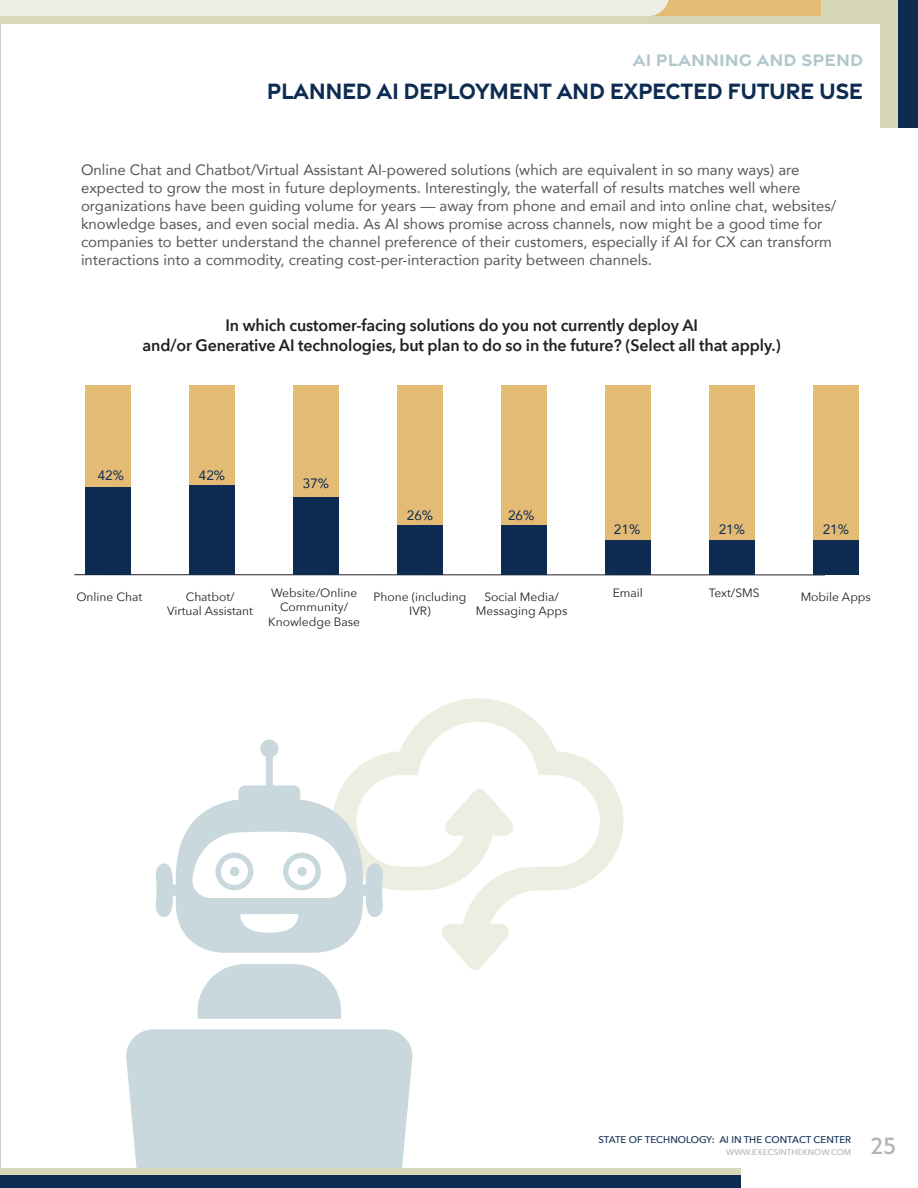
<style>
.page{position:relative;width:918px;height:1188px;background:#fff}
.page>*{position:absolute;margin:0;border:0;box-sizing:border-box;transform-origin:0 0}
.t1{font:500 25.5px "Gravesend Sans";color:#b2b3b3}
.t2{font:700 24px "Gravesend Sans";letter-spacing:-.02em;color:#0e2c52;scale:.92 1}
.t3{font:700 18px "Gravesend Sans";color:#b0c8cd}
.graph_Header{font:600 16.5px "Avenir Next";letter-spacing:-.01em;color:#231f20}
.t4{font:15px/18px "Avenir";color:#57585a}
.t5{font:13.5px "Avenir";color:#0e2c52}
.t6{font:12px/14.4px "Avenir Next";color:#231f20;text-align:center}
.t7{font:500 9.75px "Avenir Next";color:#0e2c52}
.t8{font:500 8.25px "Avenir Next";color:#b2b3b3}
</style>
<div class="page">
<hr style="left:74px;top:574px;width:751px;height:1px;background:#231f20">
<div style="left:85px;top:385px;width:46px;height:189px;background:#e4bb74"></div>
<div style="left:85px;top:487px;width:46px;height:87px;background:#0e2c52"></div>
<div style="left:189px;top:385px;width:46px;height:189px;background:#e4bb74"></div>
<div style="left:189px;top:485px;width:46px;height:89px;background:#0e2c52"></div>
<div style="left:293px;top:385px;width:46px;height:189px;background:#e4bb74"></div>
<div style="left:293px;top:497px;width:46px;height:77px;background:#0e2c52"></div>
<div style="left:397px;top:385px;width:46px;height:189px;background:#e4bb74"></div>
<div style="left:397px;top:525px;width:46px;height:49px;background:#0e2c52"></div>
<div style="left:501px;top:385px;width:46px;height:189px;background:#e4bb74"></div>
<div style="left:501px;top:525px;width:46px;height:49px;background:#0e2c52"></div>
<div style="left:605px;top:385px;width:46px;height:189px;background:#e4bb74"></div>
<div style="left:605px;top:540px;width:46px;height:34px;background:#0e2c52"></div>
<div style="left:709px;top:386px;width:46px;height:189px;background:#e4bb74"></div>
<div style="left:709px;top:540px;width:46px;height:35px;background:#0e2c52"></div>
<div style="left:813px;top:386px;width:46px;height:189px;background:#e4bb74"></div>
<div style="left:813px;top:540px;width:46px;height:35px;background:#0e2c52"></div>
<svg style="left:406px;top:698px;width:218px;height:272px"></svg>
<svg style="left:126px;top:740px;width:294px;height:428px;fill:#c8d8dc"></svg>
<svg style="left:119px;top:1049px;width:10px;height:11px"></svg>
<svg style="left:791px;top:540px;width:47px;height:46px"></svg>
<hr style="left:0;top:16px;width:1px;height:1172px;background:#231f20">
<div style="left:0;top:0;width:918px;height:24px;background:#d9d7ba"></div>
<div style="left:0;top:1168px;width:741px;height:15px;background:#d9d7ba"></div>
<div style="left:888px;top:0;width:30px;height:127px;background:#0e2c52"></div>
<div style="left:880px;top:0;width:18px;height:127px;background:#d9d7ba"></div>
<div style="left:0;top:0;width:821px;height:16px;background:#e4bb74"></div>
<div style="left:0;top:0;width:669px;height:16px;background:#eceee4"></div>
<div style="left:0;top:1175px;width:741px;height:13px;background:#0e2c52"></div>
<p class="t3" style="left:633px;top:48px;width:232px">AI PLANNING AND SPEND</p>
<h2 class="t2" style="left:267px;top:75px;width:650px">PLANNED AI DEPLOYMENT AND EXPECTED FUTURE USE</h2>
<p class="t4" style="left:81px;top:160px;width:757px">Online Chat and Chatbot/Virtual Assistant AI-powered solutions (which are equivalent in so many ways) are expected to grow the most in future deployments. Interestingly, the waterfall of results matches well where organizations have been guiding volume for years — away from phone and email and into online chat, websites/ knowledge bases, and even social media. As AI shows promise across channels, now might be a good time for companies to better understand the channel preference of their customers, especially if AI for CX can transform interactions into a commodity, creating cost-per-interaction parity between channels.</p>
<p class="graph_Header" style="left:225px;top:312px;width:474px">In which customer-facing solutions do you not currently deploy AI</p>
<p class="graph_Header" style="left:143px;top:331px;width:640px">and/or Generative AI technologies, but plan to do so in the future? (Select all that apply.)</p>
<p class="t5" style="left:98px;top:464px;width:28px">42%</p>
<p class="t5" style="left:199px;top:464px;width:28px">42%</p>
<p class="t5" style="left:303px;top:472px;width:28px">37%</p>
<p class="t5" style="left:407px;top:505px;width:28px">26%</p>
<p class="t5" style="left:508px;top:505px;width:28px">26%</p>
<p class="t5" style="left:614px;top:518px;width:28px">21%</p>
<p class="t5" style="left:719px;top:518px;width:28px">21%</p>
<p class="t5" style="left:823px;top:518px;width:28px">21%</p>
<p class="t6" style="left:76px;top:589px;width:67px">Online Chat</p>
<p class="t6" style="left:186px;top:589px;width:50px">Chatbot/</p>
<p class="t6" style="left:167px;top:604px;width:87px">Virtual Assistant</p>
<p class="t6" style="left:268px;top:585px;width:94px">Website/Online<br>Community/<br>Knowledge Base</p>
<p class="t6" style="left:374px;top:589px;width:94px">Phone (including<br>IVR)</p>
<p class="t6" style="left:476px;top:589px;width:93px">Social Media/<br>Messaging Apps</p>
<p class="t6" style="left:613px;top:585px;width:32px">Email</p>
<p class="t6" style="left:709px;top:585px;width:52px">Text/SMS</p>
<p class="t6" style="left:801px;top:589px;width:72px">Mobile Apps</p>
<p class="t7" style="left:598px;top:1131px;width:254px">STATE OF TECHNOLOGY: AI IN THE CONTACT CENTER</p>
<p class="t8" style="left:726px;top:1145px;width:127px">WWW.EXECSINTHEKNOW.COM</p>
<h1 class="t1" style="left:870px;top:1130px;width:27px">25</h1>
</div>
